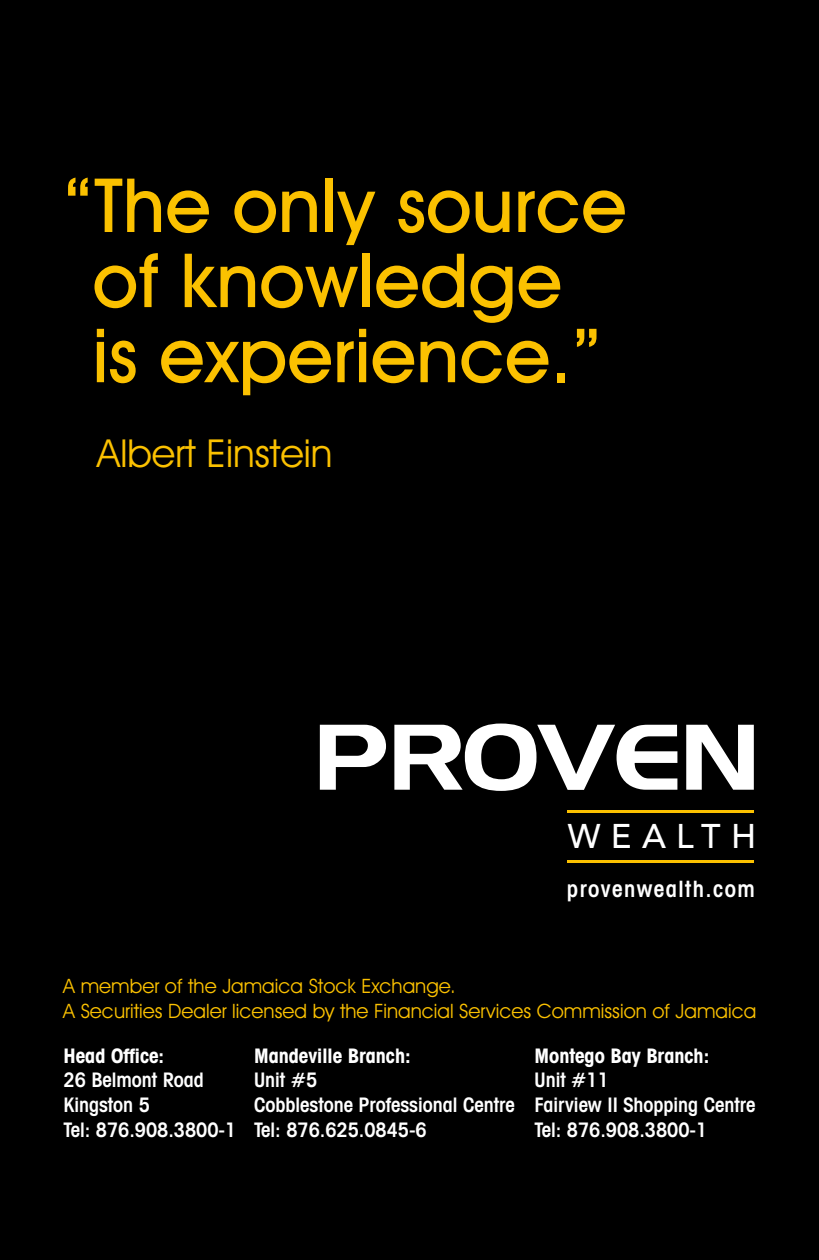
<style>
.page{position:relative;width:819px;height:1260px;background:#000}
.page>*{position:absolute;margin:0;border:0;box-sizing:border-box;transform-origin:0 0}
.t1{font:500 75.08px/75.1px "Avant Garde IT Cby BT";color:#fbc100;text-align:center}
.t2{font:38.85px "Avant Garde IT Cby BT";color:#fbc100}
.t3{font:500 33.95px "Avenir";letter-spacing:.305em;color:#fff}
.t4{font:600 condensed 22.4px "Avant Garde IT Cby BT";letter-spacing:.065em;color:#fff}
.t5{font:600 condensed 19.95px/24.8px "Avant Garde IT Cby BT";color:#fff}
.t6{font:19.95px/24.8px "Avant Garde IT Cby BT";color:#fbc100}
.t7{font:700 condensed 19.95px "Avant Garde IT Cby BT";color:#fff}
</style>
<div class="page">
<hr style="left:567px;top:810px;width:187px;height:3px;background:#fbc100">
<hr style="left:567px;top:860px;width:187px;height:3px;background:#fbc100">
<svg style="left:320px;top:725px;width:66px;height:65px"></svg>
<svg style="left:394px;top:724px;width:283px;height:67px"></svg>
<svg style="left:686px;top:725px;width:68px;height:65px"></svg>
<h1 class="t1" style="left:63px;top:167px;width:565px">“The only source of knowledge<br>is experience.”</h1>
<h2 class="t2" style="left:97px;top:429px;width:237px">Albert Einstein</h2>
<h3 class="t3" style="left:568px;top:817px;width:190px">WEALTH</h3>
<p class="t4" style="left:567px;top:875px;width:189px">provenwealth.com</p>
<p class="t6" style="left:63px;top:974px;width:695px">A member of the Jamaica Stock Exchange.<br>A Securities Dealer licensed by the Financial Services Commission of Jamaica</p>
<p class="t7" style="left:64px;top:1043px;width:102px">Head Office:</p>
<p class="t5" style="left:64px;top:1068px;width:174px">26 Belmont Road<br>Kingston 5<br>Tel: 876.908.3800-1</p>
<p class="t7" style="left:254px;top:1043px;width:158px">Mandeville Branch:</p>
<p class="t5" style="left:254px;top:1068px;width:262px">Unit #5<br>Cobblestone Professional Centre<br>Tel: 876.625.0845-6</p>
<p class="t7" style="left:535px;top:1043px;width:176px">Montego Bay Branch:</p>
<p class="t5" style="left:535px;top:1068px;width:222px">Unit #11<br>Fairview II Shopping Centre<br>Tel: 876.908.3800-1</p>
</div>
